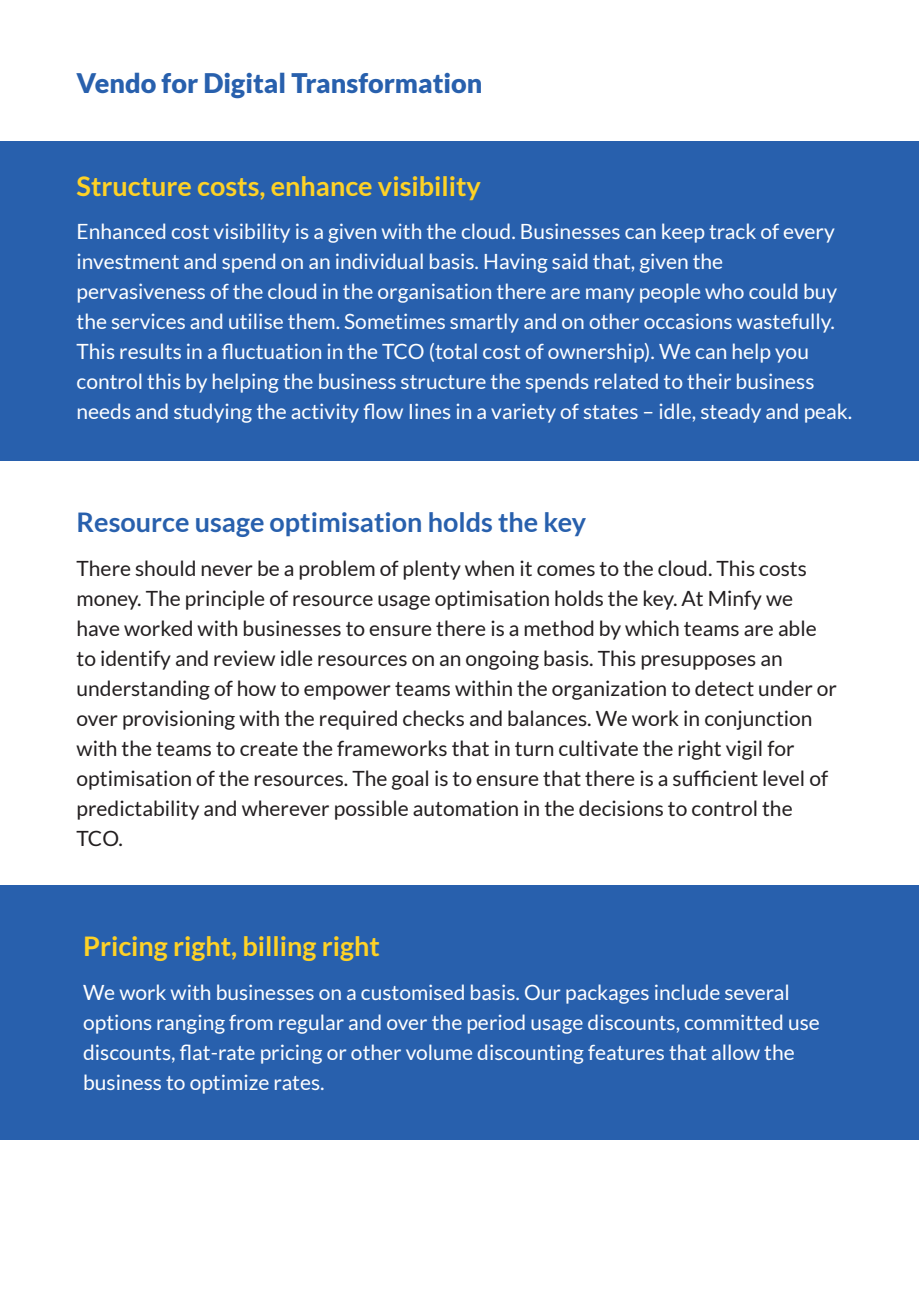
<style>
.page{position:relative;width:919px;height:1289px;background:#fff}
.page>*{position:absolute;margin:0;border:0;box-sizing:border-box;transform-origin:0 0}
.t1{font:700 27px "Lato";color:#fed226}
.t2{font:700 27px "Lato";color:#2860ad}
.t3{font:900 27px "Lato";color:#2860ad}
.t4{font:21px/30px "Lato";color:#fff}
.t5{font:21px/30px "Lato";color:#231f20}
</style>
<div class="page">
<div style="left:0;top:141px;width:918px;height:320px;background:#2860ad"></div>
<div style="left:0;top:884px;width:918px;height:255px;background:#2860ad"></div>
<p class="t3" style="left:77px;top:67px;width:407px">Vendo for Digital Transformation</p>
<p class="t1" style="left:77px;top:170px;width:406px">Structure costs, enhance visibility</p>
<p class="t4" style="left:77px;top:216px;width:777px">Enhanced cost visibility is a given with the cloud. Businesses can keep track of every investment and spend on an individual basis. Having said that, given the pervasiveness of the cloud in the organisation there are many people who could buy the services and utilise them. Sometimes smartly and on other occasions wastefully.<br>This results in a fluctuation in the TCO (total cost of ownership). We can help you control this by helping the business structure the spends related to their business needs and studying the activity flow Iines in a variety of states – idle, steady and peak.</p>
<p class="t2" style="left:77px;top:507px;width:511px">Resource usage optimisation holds the key</p>
<p class="t5" style="left:77px;top:553px;width:762px">There should never be a problem of plenty when it comes to the cloud. This costs money. The principle of resource usage optimisation holds the key. At Minfy we have worked with businesses to ensure there is a method by which teams are able to identify and review idle resources on an ongoing basis. This presupposes an understanding of how to empower teams within the organization to detect under or over provisioning with the required checks and balances. We work in conjunction with the teams to create the frameworks that in turn cultivate the right vigil for optimisation of the resources. The goal is to ensure that there is a sufficient level of predictability and wherever possible automation in the decisions to control the TCO.</p>
<p class="t1" style="left:83px;top:930px;width:298px">Pricing right, billing right</p>
<p class="t4" style="left:83px;top:976px;width:738px">We work with businesses on a customised basis. Our packages include several options ranging from regular and over the period usage discounts, committed use discounts, flat-rate pricing or other volume discounting features that allow the business to optimize rates.</p>
</div>
